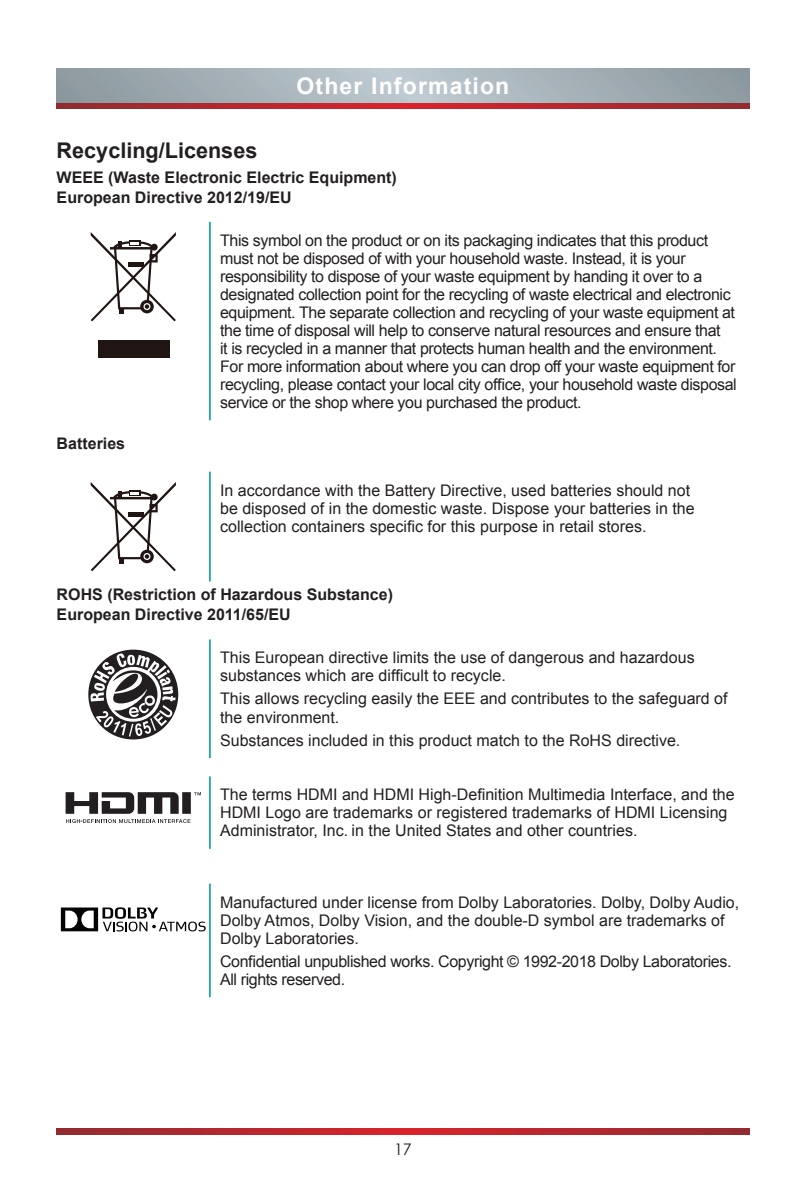
<style>
.page{position:relative;width:806px;height:1191px;background:#fff}
.page>*{position:absolute;margin:0;border:0;box-sizing:border-box;transform-origin:0 0}
.t1{font:700 23px "Arial";letter-spacing:.05em;color:#fff}
.t2{font:700 21.6px "Arial";color:#231f20}
.t3{font:16px/18px "Arial";color:#231f20}
.t4{font:16px/18px "Arial";letter-spacing:-.025em;color:#231f20}
.t5{font:700 16px/19.8px "Arial";color:#231f20}
.t6{font:16px "Century Gothic";color:#231f20}
</style>
<div class="page">
<svg style="left:57px;top:1128px;width:691px;height:6px;background:#b4272e"></svg>
<svg style="left:57px;top:68px;width:691px;height:35px;background:#a4b0b7"></svg>
<svg style="left:57px;top:103px;width:691px;height:6px;background:#b4272e"></svg>
<hr style="left:209px;top:222px;width:2px;height:198px;background:#1dad9f">
<div style="left:98px;top:339px;width:72px;height:18px;background:#201512"></div>
<svg style="left:91px;top:232px;width:85px;height:89px"></svg>
<hr style="left:209px;top:472px;width:2px;height:109px;background:#1dad9f">
<svg style="left:91px;top:482px;width:85px;height:89px"></svg>
<hr style="left:209px;top:639px;width:2px;height:119px;background:#1dad9f">
<svg style="left:88px;top:649px;width:90px;height:90px"></svg>
<svg style="left:90px;top:653px;width:85px;height:83px"></svg>
<hr style="left:209px;top:776px;width:2px;height:73px;background:#1dad9f">
<hr style="left:209px;top:883px;width:2px;height:114px;background:#1dad9f">
<svg style="left:66px;top:792px;width:135px;height:31px"></svg>
<svg style="left:61px;top:907px;width:144px;height:24px"></svg>
<h1 class="t1" style="left:296px;top:70px;width:214px">Other Information</h1>
<h2 class="t2" style="left:57px;top:136px;width:202px">Recycling/Licenses</h2>
<p class="t5" style="left:57px;top:168px;width:341px">WEEE (Waste Electronic Electric Equipment)<br>European Directive 2012/19/EU</p>
<p class="t4" style="left:220px;top:231px;width:518px">This symbol on the product or on its packaging indicates that this product must not be disposed of with your household waste. Instead, it is your responsibility to dispose of your waste equipment by handing it over to a designated collection point for the recycling of waste electrical and electronic equipment. The separate collection and recycling of your waste equipment at the time of disposal will help to conserve natural resources and ensure that<br>it is recycled in a manner that protects human health and the environment.<br>For more information about where you can drop off your waste equipment for recycling, please contact your local city office, your household waste disposal service or the shop where you purchased the product.</p>
<p class="t5" style="left:57px;top:434px;width:70px">Batteries</p>
<p class="t3" style="left:220px;top:481px;width:475px">In accordance with the Battery Directive, used batteries should not be disposed of in the domestic waste. Dispose your batteries in the collection containers specific for this purpose in retail stores.</p>
<p class="t5" style="left:57px;top:585px;width:338px">ROHS (Restriction of Hazardous Substance)<br>European Directive 2011/65/EU</p>
<p class="t3" style="left:220px;top:649px;width:475px">This European directive limits the use of dangerous and hazardous substances which are difficult to recycle.</p>
<p class="t3" style="left:220px;top:690px;width:508px">This allows recycling easily the EEE and contributes to the safeguard of the environment.</p>
<p class="t3" style="left:220px;top:731px;width:461px">Substances included in this product match to the RoHS directive.</p>
<p class="t3" style="left:220px;top:786px;width:515px">The terms HDMI and HDMI High-Definition Multimedia Interface, and the<br>HDMI Logo are trademarks or registered trademarks of HDMI Licensing<br>Administrator, Inc. in the United States and other countries.</p>
<p class="t3" style="left:220px;top:893px;width:520px">Manufactured under license from Dolby Laboratories. Dolby, Dolby Audio,<br>Dolby Atmos, Dolby Vision, and the double-D symbol are trademarks of<br>Dolby Laboratories.</p>
<p class="t4" style="left:220px;top:952px;width:512px">Confidential unpublished works. Copyright © 1992-2018 Dolby Laboratories.<br>All rights reserved.</p>
<p class="t6" style="left:394px;top:1137px;width:19px">17</p>
</div>
